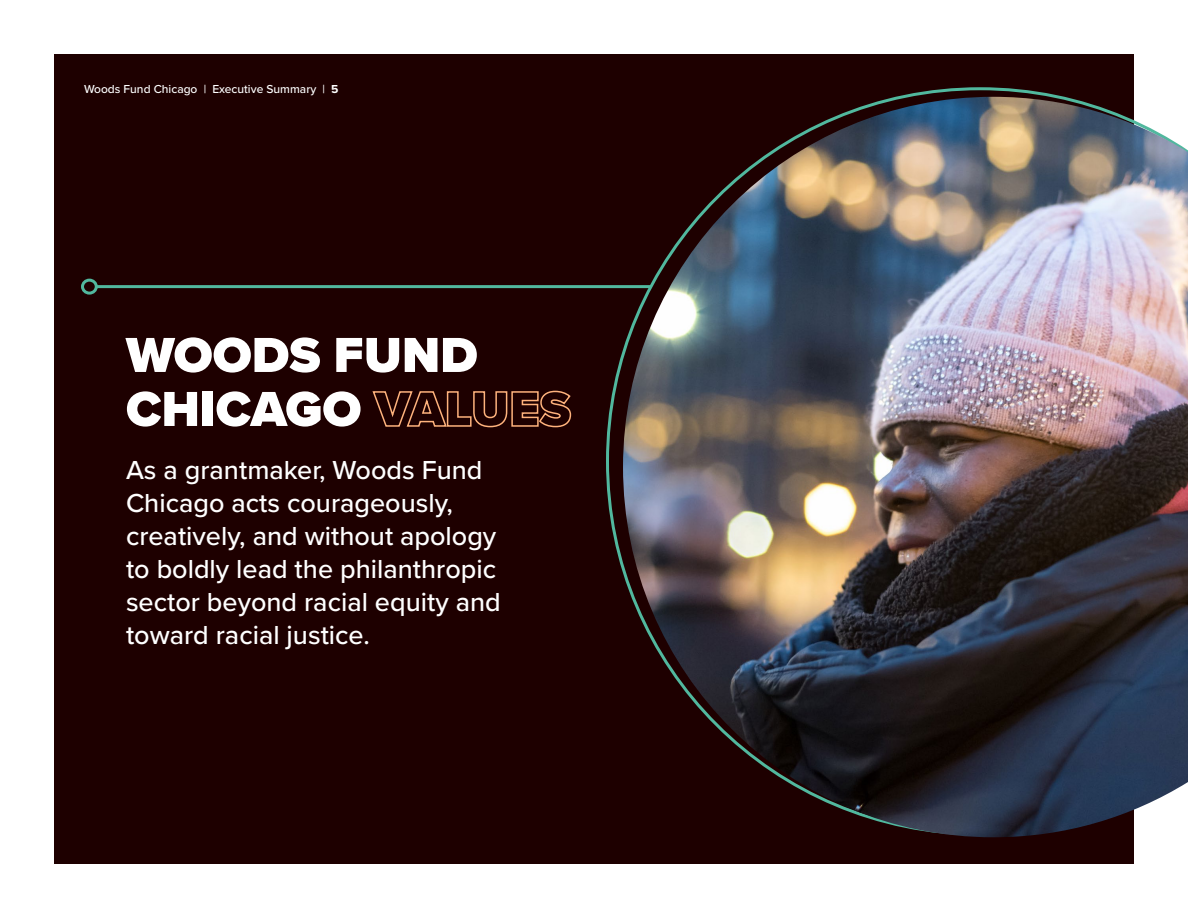
<style>
.page{position:relative;width:1188px;height:918px;background:#fff}
.page>*{position:absolute;margin:0;border:0;box-sizing:border-box;transform-origin:0 0}
.t1{font:900 51px/54px "Proxima Nova";color:#fff}
.t2{font:500 27px/33px "Proxima Nova";color:#fff}
.t3{font:500 12px "Proxima Nova";color:#fff}
.s1{font-weight:700}
.s2{color:#ffb37d}
</style>
<div class="page">
<div style="left:54px;top:54px;width:1080px;height:810px;background:#1e0000"></div>
<img style="left:623px;top:97px;width:565px;height:740px">
<hr style="left:96px;top:285px;width:555px;height:3px;background:#51b89e">
<div style="left:81px;top:279px;width:17px;height:16px;border:3px solid #51b89e;border-radius:50%"></div>
<p class="t3" style="left:84px;top:81px;width:256px">Woods Fund Chicago | Executive Summary | <span class="s1">5</span></p>
<h1 class="t1" style="left:126px;top:328px;width:447px">WOODS FUND<br>CHICAGO <span class="s2">VALUES</span></h1>
<p class="t2" style="left:126px;top:453px;width:376px">As a grantmaker, Woods Fund<br>Chicago acts courageously, creatively, and without apology to boldly lead the philanthropic sector beyond racial equity and toward racial justice.</p>
</div>
